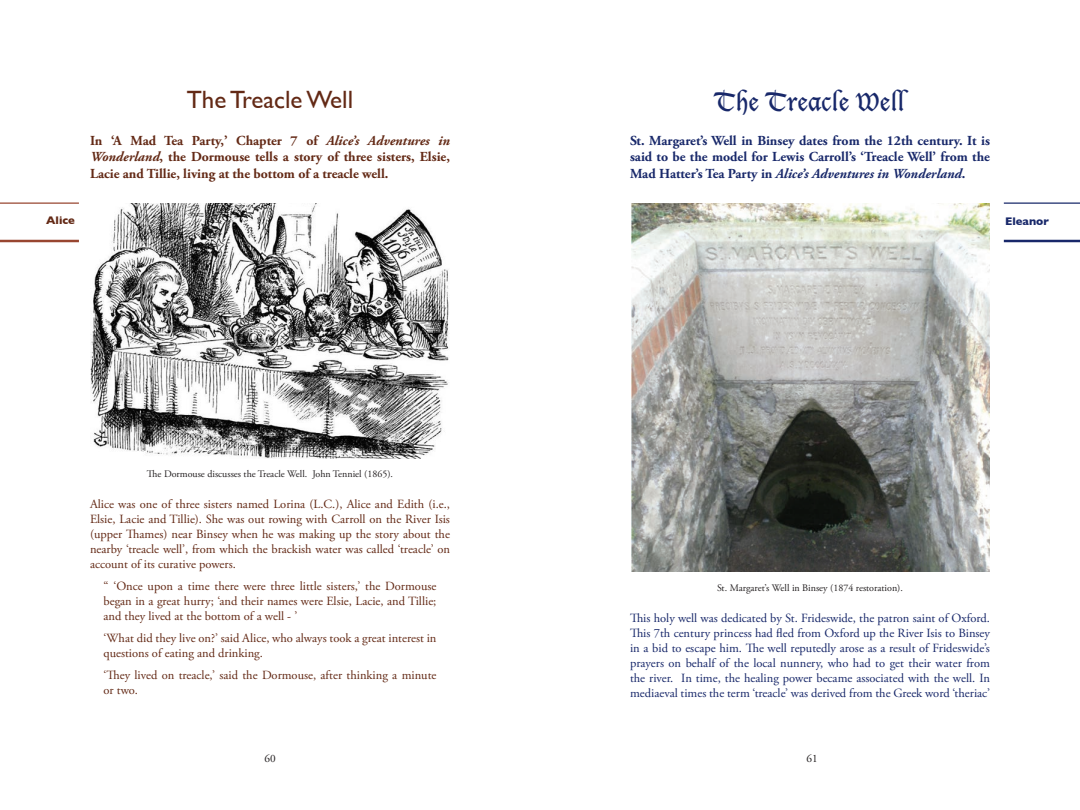
<style>
.page{position:relative;width:1080px;height:810px;background:#fff}
.page>*{position:absolute;margin:0;border:0;box-sizing:border-box;transform-origin:0 0}
.Titles_for_TOC{font:25px "Gill Sans";color:#632915}
.Title_Eleanor{font:25px "Lucida Blackletter";color:#18286a}
.Eleanor-3-line-intro{font:700 13.75px/16.5px "Adobe Garamond Pro";color:#18286a;text-align:justify}
.Alice-3-line-intro{font:700 13.75px/16.5px "Adobe Garamond Pro";color:#632915;text-align:justify}
.Eleanor{font:12.5px/15px "Adobe Garamond Pro";color:#18286a;text-align:justify}
.Alice_quotations{font:12.5px/15px "Adobe Garamond Pro";color:#632915}
.Alice{font:12.5px/15px "Adobe Garamond Pro";color:#632915;text-align:justify}
.t1{font:700 11.25px "Gill Sans";color:#18286a}
.t2{font:700 11.25px "Gill Sans";color:#632915}
.page_numbers{font:11.25px "Adobe Garamond Pro";color:#231f20}
.caption_center{font:10px "Adobe Garamond Pro";color:#231f20}
.s1{font-style:italic}
</style>
<div class="page">
<hr style="left:0;top:202px;width:79px;height:2px;background:#984630">
<hr style="left:0;top:240px;width:79px;height:2px;background:#984630">
<hr style="left:1004px;top:202px;width:76px;height:2px;background:#18286a">
<hr style="left:1004px;top:240px;width:76px;height:2px;background:#18286a">
<img style="left:91px;top:203px;width:358px;height:255px">
<img style="left:631px;top:203px;width:359px;height:369px">
<p class="Titles_for_TOC" style="left:187px;top:84px;width:168px">The Treacle Well</p>
<p class="Alice-3-line-intro" style="left:90px;top:133px;width:362px">In ‘A Mad Tea Party,’ Chapter 7 of <span class="s1">Alice’s Adventures in Wonderland</span>, the Dormouse tells a story of three sisters, Elsie, Lacie and Tillie, living at the bottom of a treacle well.</p>
<p class="Title_Eleanor" style="left:715px;top:87px;width:192px">The Treacle Well</p>
<p class="Eleanor-3-line-intro" style="left:630px;top:133px;width:362px">St. Margaret’s Well in Binsey dates from the 12th century. It is said to be the model for Lewis Carroll’s ‘Treacle Well’ from the Mad Hatter’s Tea Party in <span class="s1">Alice’s Adventures in Wonderland</span>.</p>
<p class="t2" style="left:46px;top:211px;width:30px">Alice</p>
<p class="t1" style="left:1005px;top:213px;width:45px">Eleanor</p>
<p class="caption_center" style="left:147px;top:468px;width:248px">The Dormouse discusses the Treacle Well. John Tenniel (1865).</p>
<p class="Alice" style="left:90px;top:497px;width:362px">Alice was one of three sisters named Lorina (L.C.), Alice and Edith (i.e., Elsie, Lacie and Tillie). She was out rowing with Carroll on the River Isis (upper Thames) near Binsey when he was making up the story about the nearby ‘treacle well’, from which the brackish water was called ‘treacle’ on account of its curative powers.</p>
<p class="Alice_quotations" style="left:104px;top:579px;width:334px;text-align:justify">“ ‘Once upon a time there were three little sisters,’ the Dormouse began in a great hurry; ‘and their names were Elsie, Lacie, and Tillie; and they lived at the bottom of a well - ’</p>
<p class="Alice_quotations" style="left:104px;top:631px;width:335px">‘What did they live on?’ said Alice, who always took a great interest in questions of eating and drinking.</p>
<p class="Alice_quotations" style="left:104px;top:668px;width:334px">‘They lived on treacle,’ said the Dormouse, after thinking a minute or two.</p>
<p class="caption_center" style="left:717px;top:581px;width:187px">St. Margaret’s Well in Binsey (1874 restoration).</p>
<p class="Eleanor" style="left:630px;top:611px;width:362px">This holy well was dedicated by St. Frideswide, the patron saint of Oxford.<br>This 7th century princess had fled from Oxford up the River Isis to Binsey in a bid to escape him. The well reputedly arose as a result of Frideswide’s prayers on behalf of the local nunnery, who had to get their water from the river. In time, the healing power became associated with the well. In mediaeval times the term ‘treacle’ was derived from the Greek word ‘theriac’</p>
<p class="page_numbers" style="left:265px;top:752px;width:13px">60</p>
<p class="page_numbers" style="left:807px;top:752px;width:13px">61</p>
</div>
